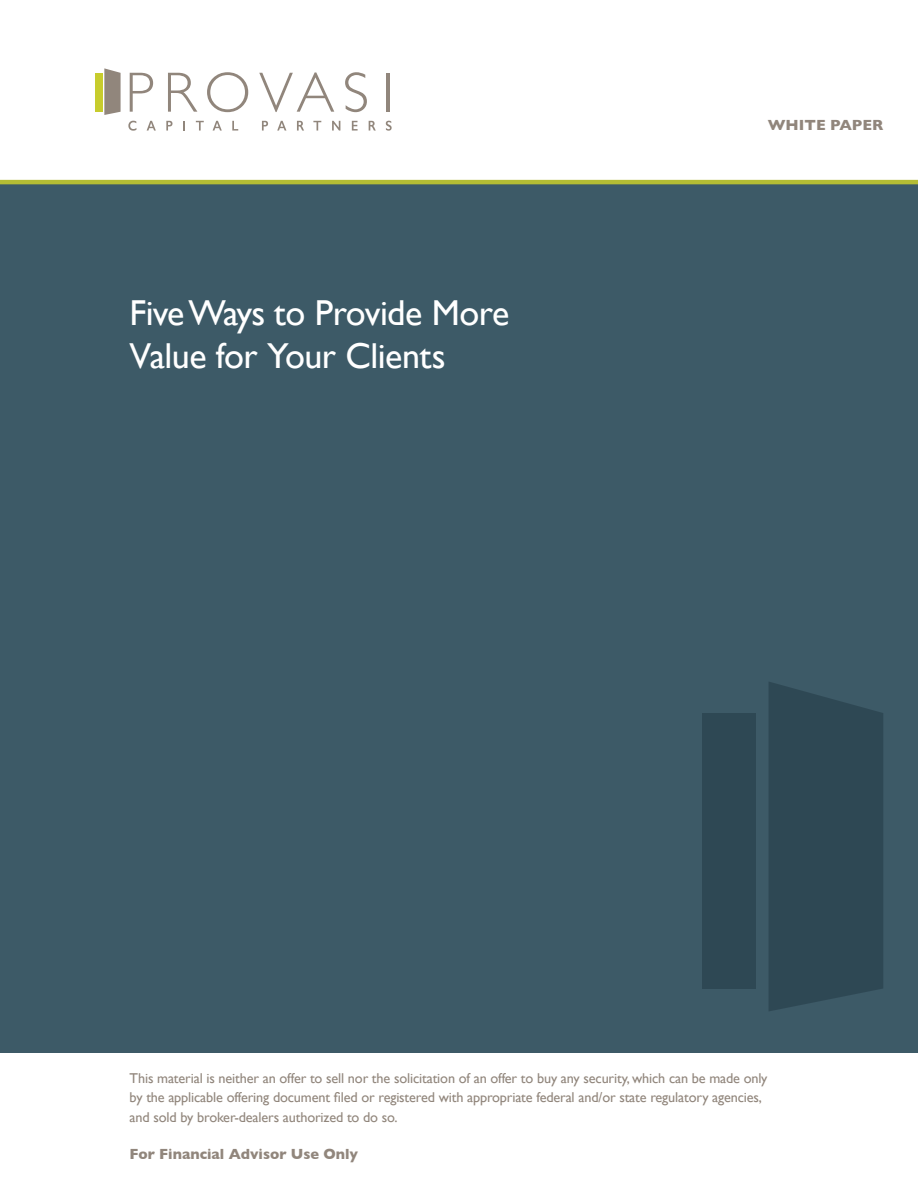
<style>
.page{position:relative;width:918px;height:1188px;background:#fff}
.page>*{position:absolute;margin:0;border:0;box-sizing:border-box;transform-origin:0 0}
.t1{font:36px/43.2px "Gill Sans";letter-spacing:-.015em;color:#fff}
.t2{font:700 15px "Gill Sans";color:#91867c}
.t3{font:14.25px/19.5px "Gill Sans";letter-spacing:-.01em;color:#91867c}
</style>
<div class="page">
<div style="left:0;top:184px;width:918px;height:869px;background:#3d5a67"></div>
<svg style="left:130px;top:73px;width:23px;height:39px"></svg>
<svg style="left:168px;top:73px;width:29px;height:39px"></svg>
<svg style="left:207px;top:72px;width:41px;height:40px"></svg>
<svg style="left:259px;top:72px;width:75px;height:40px"></svg>
<svg style="left:345px;top:72px;width:22px;height:40px"></svg>
<hr style="left:386px;top:73px;width:3px;height:39px;background:#91867c">
<svg style="left:128px;top:121px;width:8px;height:10px"></svg>
<svg style="left:147px;top:121px;width:9px;height:10px"></svg>
<svg style="left:166px;top:121px;width:7px;height:10px"></svg>
<svg style="left:183px;top:121px;width:2px;height:10px"></svg>
<svg style="left:196px;top:121px;width:8px;height:10px"></svg>
<svg style="left:213px;top:121px;width:9px;height:10px"></svg>
<svg style="left:232px;top:121px;width:6px;height:10px"></svg>
<svg style="left:262px;top:121px;width:6px;height:10px"></svg>
<svg style="left:277px;top:121px;width:9px;height:10px"></svg>
<svg style="left:297px;top:121px;width:7px;height:10px"></svg>
<svg style="left:313px;top:121px;width:8px;height:10px"></svg>
<svg style="left:332px;top:121px;width:8px;height:10px"></svg>
<svg style="left:352px;top:121px;width:6px;height:10px"></svg>
<svg style="left:369px;top:121px;width:7px;height:10px"></svg>
<svg style="left:386px;top:121px;width:6px;height:10px"></svg>
<div style="left:95px;top:73px;width:8px;height:39px;background:#c7cc2d"></div>
<svg style="left:104px;top:68px;width:17px;height:47px"></svg>
<hr style="left:0;top:180px;width:918px;height:4px;background:#b4bd34">
<div style="left:703px;top:713px;width:53px;height:276px;background:#2e4854"></div>
<svg style="left:769px;top:682px;width:114px;height:329px;background:#2f4955"></svg>
<h1 class="t1" style="left:130px;top:292px;width:381px">Five Ways to Provide More<br>Value for Your Clients</h1>
<p class="t2" style="left:768px;top:113px;width:117px">WHITE PAPER</p>
<p class="t3" style="left:130px;top:1069px;width:639px">This material is neither an offer to sell nor the solicitation of an offer to buy any security, which can be made only by the applicable offering document filed or registered with appropriate federal and/or state regulatory agencies, and sold by broker-dealers authorized to do so.</p>
<p class="t2" style="left:130px;top:1142px;width:230px">For Financial Advisor Use Only</p>
</div>
